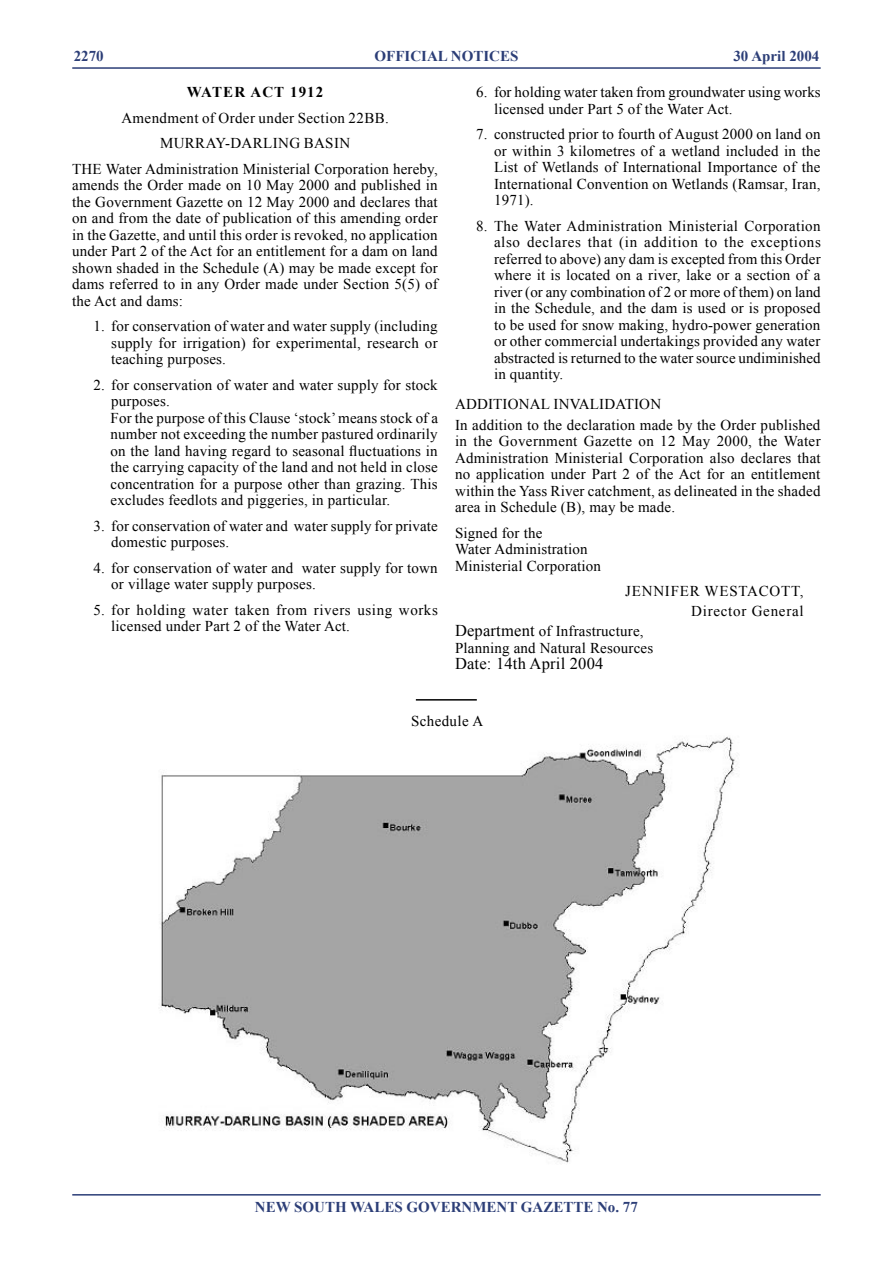
<style>
.page{position:relative;width:893px;height:1263px;background:#fff}
.page>*{position:absolute;margin:0;border:0;box-sizing:border-box;transform-origin:0 0}
.BT_Full{font:16.5px "Times New Roman";letter-spacing:.01em;color:#000}
.BT_Full-2{font:15px/16.5px "Times New Roman";letter-spacing:.01em;color:#000;text-align:justify}
.BT_Full-3{font:15px/16.5px "Times New Roman";letter-spacing:.035em;color:#000}
.t1{font:700 15px "Times New Roman";color:#2c3e77}
.Head_Roman{font:15px "Times New Roman";letter-spacing:.025em;color:#000}
.Sign{font:15px "Times New Roman";letter-spacing:.05em;color:#000}
.Head_Bold{font:700 15px "Times New Roman";letter-spacing:.075em;color:#000}
.schedule{font:15px "Times New Roman";letter-spacing:.025em;color:#000}
.s1{font-size:16.5px}
</style>
<div class="page">
<hr style="left:72px;top:67px;width:749px;height:2px;background:#2c3e77">
<hr style="left:72px;top:1194px;width:749px;height:1px;background:#2c3e77">
<hr style="left:416px;top:699px;width:61px;height:2px;background:#000">
<img style="left:160px;top:736px;width:575px;height:427px">
<p class="t1" style="left:74px;top:46px;width:31px">2270</p>
<p class="t1" style="left:375px;top:46px;width:145px">OFFICIAL NOTICES</p>
<p class="t1" style="left:733px;top:46px;width:87px">30 April 2004</p>
<p class="Head_Bold" style="left:187px;top:82px;width:138px">WATER ACT 1912</p>
<p class="Head_Roman" style="left:121px;top:108px;width:269px">Amendment of Order under Section 22BB.</p>
<p class="Head_Roman" style="left:160px;top:133px;width:192px">MURRAY-DARLING BASIN</p>
<p class="BT_Full-2" style="left:72px;top:160px;width:367px">THE Water Administration Ministerial Corporation hereby, amends the Order made on 10 May 2000 and published in the Government Gazette on 12 May 2000 and declares that on and from the date of publication of this amending order in the Gazette, and until this order is revoked, no application under Part 2 of the Act for an entitlement for a dam on land shown shaded in the Schedule (A) may be made except for dams referred to in any Order made under Section 5(5) of the Act and dams:</p>
<p class="BT_Full-2" style="left:111px;top:318px;width:328px;text-indent:-18px">1. for conservation of water and water supply (including supply for irrigation) for experimental, research or teaching purposes.</p>
<p class="BT_Full-2" style="left:111px;top:376px;width:328px;text-indent:-18px">2. for conservation of water and water supply for stock purposes.</p>
<p class="BT_Full-2" style="left:111px;top:409px;width:329px">For the purpose of this Clause ‘stock’ means stock of a number not exceeding the number pastured ordinarily on the land having regard to seasonal fluctuations in the carrying capacity of the land and not held in close concentration for a purpose other than grazing. This excludes feedlots and piggeries, in particular.</p>
<p class="BT_Full-2" style="left:111px;top:517px;width:328px;text-indent:-18px">3. for conservation of water and water supply for private domestic purposes.</p>
<p class="BT_Full-2" style="left:111px;top:559px;width:328px;text-indent:-18px">4. for conservation of water and water supply for town or village water supply purposes.</p>
<p class="BT_Full-3" style="left:111px;top:601px;width:328px;text-indent:-18px">5. for holding water taken from rivers using works licensed under Part 2 of the Water Act.</p>
<p class="BT_Full-2" style="left:494px;top:84px;width:328px;text-indent:-18px">6. for holding water taken from groundwater using works licensed under Part 5 of the Water Act.</p>
<p class="BT_Full-2" style="left:494px;top:126px;width:328px;text-indent:-18px">7. constructed prior to fourth of August 2000 on land on or within 3 kilometres of a wetland included in the List of Wetlands of International Importance of the International Convention on Wetlands (Ramsar, Iran, 1971).</p>
<p class="BT_Full-2" style="left:494px;top:217px;width:328px;text-indent:-18px">8. The Water Administration Ministerial Corporation also declares that (in addition to the exceptions referred to above) any dam is excepted from this Order where it is located on a river, lake or a section of a river (or any combination of 2 or more of them) on land in the Schedule, and the dam is used or is proposed to be used for snow making, hydro-power generation or other commercial undertakings provided any water abstracted is returned to the water source undiminished in quantity.</p>
<p class="BT_Full-2" style="left:455px;top:396px;width:208px">ADDITIONAL INVALIDATION</p>
<p class="BT_Full-2" style="left:455px;top:416px;width:367px">In addition to the declaration made by the Order published in the Government Gazette on 12 May 2000, the Water Administration Ministerial Corporation also declares that no application under Part 2 of the Act for an entitlement within the Yass River catchment, as delineated in the shaded area in Schedule (B), may be made.</p>
<p class="BT_Full-2" style="left:455px;top:524px;width:148px;text-align:left">Signed for the<br>Water Administration<br>Ministerial Corporation</p>
<p class="Sign" style="left:625px;top:581px;width:180px">JENNIFER WESTACOTT,</p>
<p class="Sign" style="left:691px;top:601px;width:114px">Director General</p>
<p class="BT_Full-2" style="left:455px;top:623px;width:200px"><span class="s1">Department</span> of Infrastructure,<br>Planning and Natural Resources</p>
<p class="BT_Full" style="left:455px;top:652px;width:150px">Date: 14th April 2004</p>
<p class="schedule" style="left:411px;top:711px;width:74px">Schedule A</p>
<p class="t1" style="left:255px;top:1196px;width:384px">NEW SOUTH WALES GOVERNMENT GAZETTE No. 77</p>
</div>
